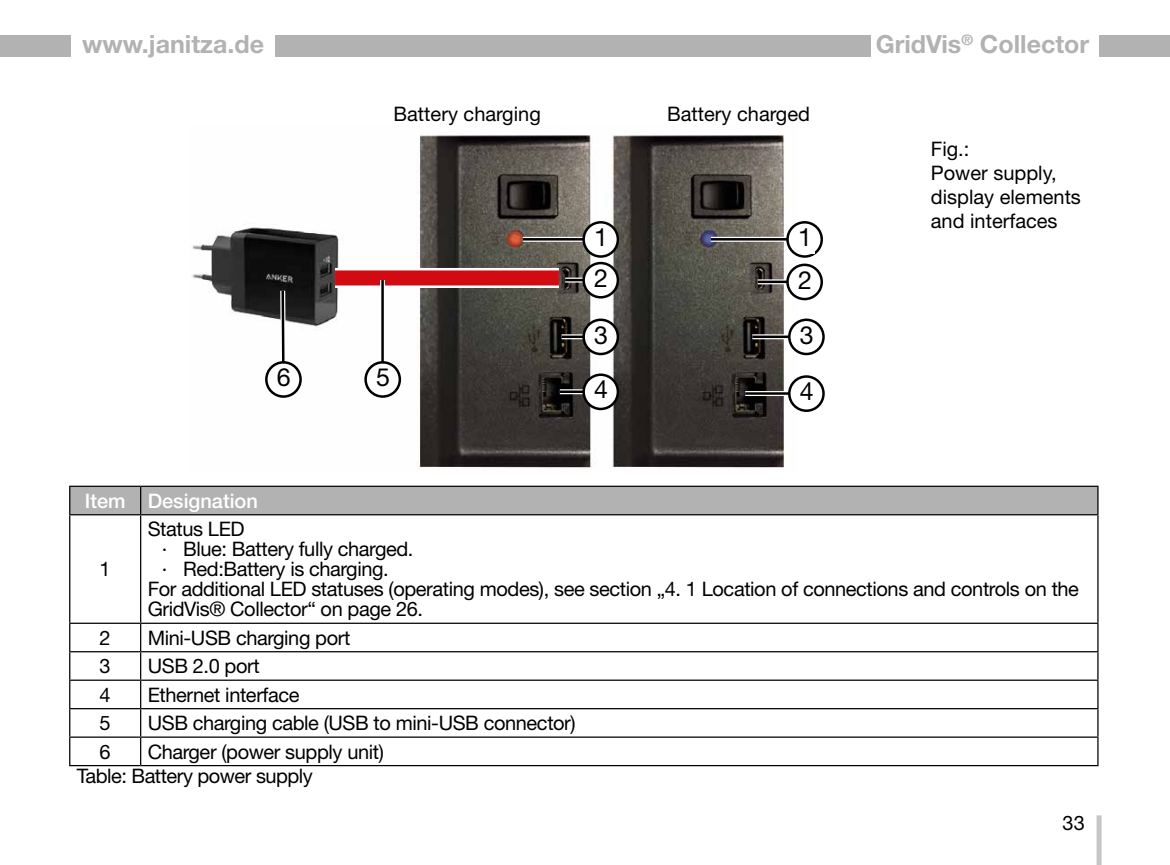
<style>
.page{position:relative;width:1170px;height:865px;background:#fff}
.page>*{position:absolute;margin:0;border:0;box-sizing:border-box;transform-origin:0 0}
.t1{font:700 25px "Helvetica Neue LT Pro";color:#b3b2b2}
.t2{font:25px "Helvetica Neue LT Pro";color:#000}
.t3{font:20px/25px "Helvetica Neue LT Pro";letter-spacing:-.02em;color:#000}
.t4{font:20px/24px "Helvetica Neue LT Pro";color:#000}
.t5{font:500 20px "Helvetica Neue LT Pro";color:#fff}
</style>
<div class="page">
<div style="left:0;top:35px;width:71px;height:22px;background:#b3b2b2"></div>
<div style="left:275px;top:35px;width:595px;height:22px;background:#b3b2b2"></div>
<div style="left:1098px;top:35px;width:71px;height:22px;background:#b3b2b2"></div>
<div style="left:1096px;top:815px;width:5px;height:50px;background:#c6c6c6"></div>
<svg style="left:70px;top:515px;width:1027px;height:252px"></svg>
<hr style="left:69px;top:485px;width:72px;height:2px;background:#000">
<hr style="left:141px;top:485px;width:957px;height:2px;background:#000">
<div style="left:69px;top:486px;width:1029px;height:28px;background:#b3b2b2"></div>
<hr style="left:69px;top:514px;width:72px;height:1px;background:#000">
<hr style="left:69px;top:515px;width:1px;height:107px;background:#000">
<hr style="left:141px;top:514px;width:957px;height:1px;background:#000">
<hr style="left:140px;top:515px;width:1px;height:107px;background:#000">
<hr style="left:1097px;top:515px;width:1px;height:107px;background:#000">
<hr style="left:69px;top:622px;width:72px;height:2px;background:#000">
<hr style="left:141px;top:622px;width:957px;height:2px;background:#000">
<hr style="left:69px;top:651px;width:72px;height:1px;background:#000">
<hr style="left:141px;top:651px;width:957px;height:1px;background:#000">
<hr style="left:69px;top:679px;width:72px;height:1px;background:#000">
<hr style="left:141px;top:679px;width:957px;height:1px;background:#000">
<hr style="left:69px;top:708px;width:72px;height:1px;background:#000">
<hr style="left:141px;top:708px;width:957px;height:1px;background:#000">
<hr style="left:69px;top:736px;width:72px;height:1px;background:#000">
<svg style="left:69px;top:624px;width:1px;height:141px"></svg>
<hr style="left:141px;top:736px;width:957px;height:1px;background:#000">
<svg style="left:140px;top:624px;width:1px;height:141px"></svg>
<svg style="left:1097px;top:624px;width:1px;height:141px"></svg>
<hr style="left:69px;top:765px;width:72px;height:1px;background:#000">
<hr style="left:141px;top:765px;width:957px;height:1px;background:#000">
<img style="left:192px;top:135px;width:605px;height:333px">
<div style="left:335px;top:268px;width:224px;height:20px;background:linear-gradient(to right,#fff,#fff)"></div>
<div style="left:335px;top:270px;width:224px;height:15px;background:#d20a11"></div>
<div style="left:710px;top:237px;width:109px;height:5px;background:#6e6e6e"></div>
<hr style="left:710px;top:238px;width:109px;height:2px;background:#000">
<svg style="left:757px;top:279px;width:29px;height:5px"></svg>
<hr style="left:757px;top:280px;width:45px;height:3px;background:#000">
<div style="left:787px;top:265px;width:34px;height:34px;background:#fff;border-radius:50%"></div>
<div style="left:786px;top:263px;width:37px;height:37px;border:2px solid #000;border-radius:50%"></div>
<div style="left:380px;top:280px;width:5px;height:83px;background:#fff"></div>
<hr style="left:381px;top:280px;width:3px;height:83px;background:#000">
<div style="left:364px;top:361px;width:37px;height:37px;border:2px solid #000;border-radius:50%"></div>
<svg style="left:280px;top:291px;width:6px;height:70px"></svg>
<hr style="left:281px;top:291px;width:3px;height:72px;background:#000">
<div style="left:265px;top:361px;width:37px;height:37px;border:2px solid #000;border-radius:50%"></div>
<div style="left:565px;top:277px;width:38px;height:5px;background:#d5d5d5"></div>
<hr style="left:565px;top:279px;width:38px;height:2px;background:#000">
<div style="left:583px;top:263px;width:35px;height:34px;background:#fff;border-radius:50%"></div>
<div style="left:582px;top:262px;width:37px;height:36px;border:2px solid #000;border-radius:50%"></div>
<div style="left:522px;top:237px;width:62px;height:5px;background:#6e6e6e"></div>
<hr style="left:522px;top:238px;width:62px;height:2px;background:#000">
<div style="left:583px;top:222px;width:35px;height:34px;background:#fff;border-radius:50%"></div>
<div style="left:582px;top:221px;width:37px;height:37px;border:2px solid #000;border-radius:50%"></div>
<svg style="left:752px;top:334px;width:36px;height:5px"></svg>
<hr style="left:752px;top:335px;width:44px;height:3px;background:#000">
<div style="left:789px;top:320px;width:34px;height:34px;background:#fff;border-radius:50%"></div>
<div style="left:788px;top:318px;width:36px;height:37px;border:2px solid #000;border-radius:50%"></div>
<svg style="left:561px;top:334px;width:21px;height:5px"></svg>
<hr style="left:561px;top:335px;width:39px;height:3px;background:#000">
<div style="left:583px;top:320px;width:35px;height:34px;background:#fff;border-radius:50%"></div>
<div style="left:582px;top:318px;width:37px;height:37px;border:2px solid #000;border-radius:50%"></div>
<div style="left:745px;top:391px;width:44px;height:5px;background:#fff"></div>
<hr style="left:745px;top:392px;width:44px;height:3px;background:#000">
<div style="left:788px;top:375px;width:36px;height:37px;border:2px solid #000;border-radius:50%"></div>
<svg style="left:559px;top:389px;width:23px;height:5px"></svg>
<hr style="left:559px;top:390px;width:39px;height:3px;background:#000">
<div style="left:583px;top:375px;width:35px;height:34px;background:#fff;border-radius:50%"></div>
<div style="left:582px;top:373px;width:37px;height:37px;border:2px solid #000;border-radius:50%"></div>
<svg style="left:787px;top:222px;width:34px;height:34px"></svg>
<div style="left:786px;top:221px;width:37px;height:37px;border:2px solid #000;border-radius:50%"></div>
<div style="left:798px;top:228px;width:16px;height:25px;background:#fff"></div>
<p class="t1" style="left:82px;top:29px;width:183px">www.janitza.de</p>
<p class="t1" style="left:875px;top:29px;width:215px">GridVis<sup>®</sup> Collector</p>
<p class="t4" style="left:393px;top:101px;width:149px">Battery charging</p>
<p class="t2" style="left:277px;top:362px;width:15px">6</p>
<p class="t2" style="left:376px;top:362px;width:15px">5</p>
<p class="t5" style="left:85px;top:488px;width:174px">Item Designation</p>
<p class="t2" style="left:594px;top:222px;width:15px">1</p>
<p class="t2" style="left:594px;top:262px;width:15px">2</p>
<p class="t4" style="left:667px;top:101px;width:144px">Battery charged</p>
<p class="t2" style="left:798px;top:222px;width:15px">1</p>
<p class="t2" style="left:798px;top:264px;width:15px">2</p>
<p class="t2" style="left:594px;top:319px;width:15px">3</p>
<p class="t2" style="left:799px;top:319px;width:15px">3</p>
<p class="t2" style="left:594px;top:374px;width:15px">4</p>
<p class="t2" style="left:799px;top:376px;width:15px">4</p>
<p class="t4" style="left:930px;top:137px;width:152px">Fig.:<br>Power supply, display elements and interfaces</p>
<p class="t3" style="left:100px;top:556px;width:13px">1</p>
<p class="t3" style="left:148px;top:516px;width:98px">Status LED</p>
<p class="t3" style="left:162px;top:536px;width:253px">· Blue: Battery fully charged.</p>
<p class="t3" style="left:162px;top:556px;width:228px">· Red:Battery is charging.</p>
<p class="t3" style="left:148px;top:576px;width:932px">For additional LED statuses (operating modes), see section „4. 1 Location of connections and controls on the</p>
<p class="t3" style="left:148px;top:596px;width:277px">GridVis® Collector“ on page 26.</p>
<p class="t3" style="left:100px;top:624px;width:13px">2</p>
<p class="t3" style="left:148px;top:624px;width:204px">Mini-USB charging port</p>
<p class="t3" style="left:100px;top:653px;width:13px">3</p>
<p class="t3" style="left:148px;top:653px;width:113px">USB 2.0 port</p>
<p class="t3" style="left:100px;top:681px;width:13px">4</p>
<p class="t3" style="left:148px;top:681px;width:153px">Ethernet interface</p>
<p class="t3" style="left:100px;top:710px;width:13px">5</p>
<p class="t3" style="left:148px;top:710px;width:429px">USB charging cable (USB to mini-USB connector)</p>
<p class="t3" style="left:100px;top:738px;width:13px">6</p>
<p class="t3" style="left:77px;top:738px;width:308px;text-indent:71px">Charger (power supply unit)<br>Table: Battery power supply</p>
<p class="t3" style="left:1062px;top:809px;width:24px">33</p>
</div>
